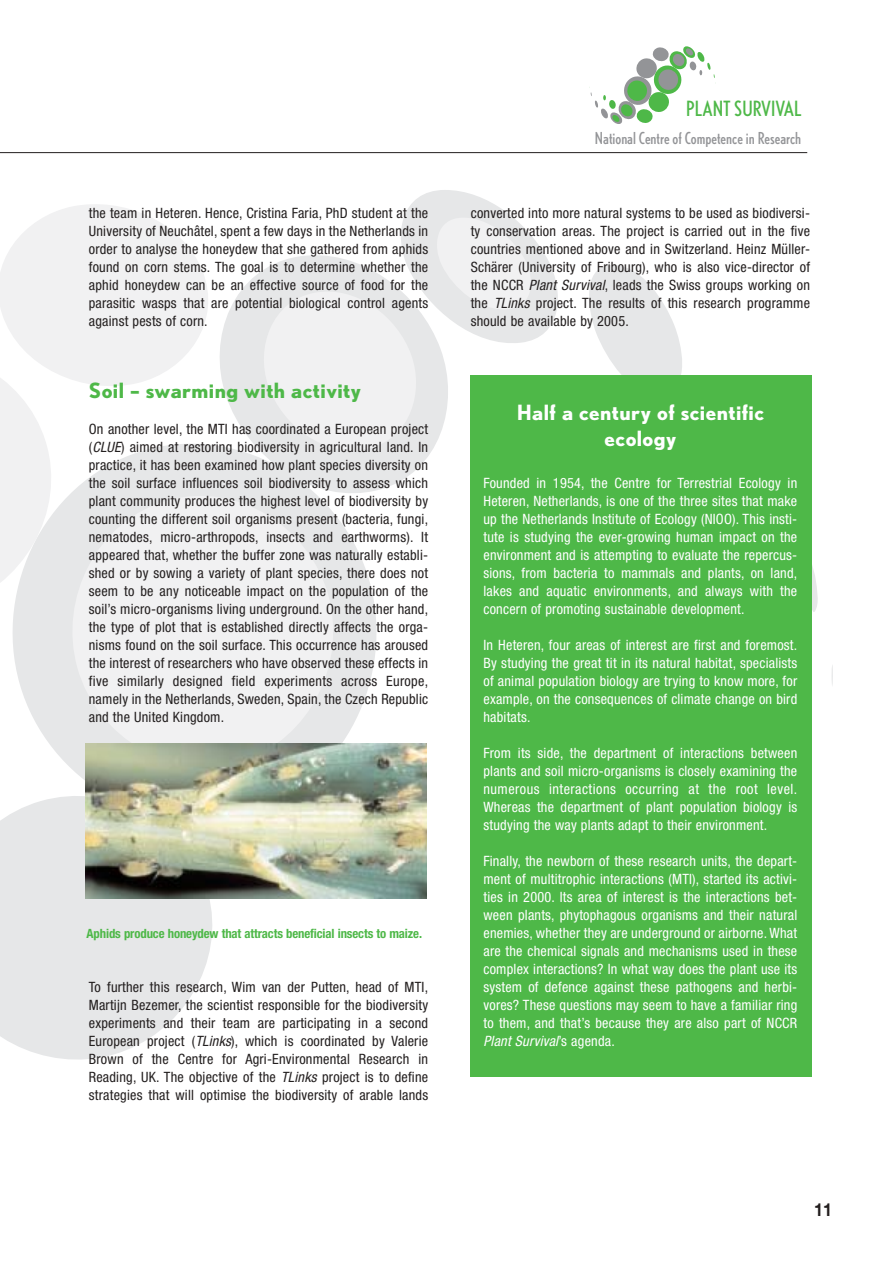
<style>
.page{position:relative;width:893px;height:1263px;background:#fff}
.page>*{position:absolute;margin:0;border:0;box-sizing:border-box;transform-origin:0 0}
.t1{font:700 21px/25.2px "Nobel";letter-spacing:.02em;color:#fff;text-align:center}
.t2{font:700 21px "Nobel";letter-spacing:.02em;color:#4eb848}
.t3{font:condensed 21px "Nobel";color:#4eb848}
.t4{font:700 18px "Helvetica Neue";color:#231f1f;scale:.9 1}
.t5{font:condensed 16.5px "Nobel";color:#939497}
.t6{font:condensed 14.25px/18px "Helvetica Neue";letter-spacing:.015em;color:#231f1f;text-align:justify}
.t7{font:condensed 14.25px/18px "Helvetica Neue";letter-spacing:.015em;color:#fff;text-align:justify}
.t8{font:700 condensed 12.75px "Helvetica Neue";letter-spacing:-.01em;color:#4eb848}
.s1{font-style:italic}
</style>
<div class="page">
<svg style="left:223px;top:276px;width:32px;height:148px;fill:#e6e7e8"></svg>
<svg style="left:811px;top:555px;width:7px;height:61px"></svg>
<svg style="left:831px;top:665px;width:2px;height:20px"></svg>
<svg style="left:255px;top:190px;width:437px;height:294px"></svg>
<svg style="left:223px;top:424px;width:172px;height:320px;fill:#e6e7e8"></svg>
<svg style="left:223px;top:481px;width:124px;height:263px;fill:#f1f1f2"></svg>
<svg style="left:0;top:898px;width:227px;height:162px;fill:#e6e7e8"></svg>
<svg style="left:0;top:204px;width:223px;height:781px"></svg>
<svg style="left:0;top:152px;width:807px;height:2px"></svg>
<svg style="left:589px;top:46px;width:127px;height:78px"></svg>
<div style="left:470px;top:376px;width:341px;height:701px;background:#4eb848"></div>
<img style="left:86px;top:744px;width:340px;height:154px">
<p class="t6" style="left:89px;top:205px;width:341px">the team in Heteren. Hence, Cristina Faria, PhD student at the University of Neuchâtel, spent a few days in the Netherlands in order to analyse the honeydew that she gathered from aphids found on corn stems. The goal is to determine whether the aphid honeydew can be an effective source of food for the parasitic wasps that are potential biological control agents against pests of corn.</p>
<h1 class="t2" style="left:89px;top:383px;width:273px">Soil – swarming with activity</h1>
<p class="t6" style="left:89px;top:421px;width:341px">On another level, the MTI has coordinated a European project (<span class="s1">CLUE</span>) aimed at restoring biodiversity in agricultural land. In practice, it has been examined how plant species diversity on the soil surface influences soil biodiversity to assess which plant community produces the highest level of biodiversity by counting the different soil organisms present (bacteria, fungi, nematodes, micro-arthropods, insects and earthworms). It appeared that, whether the buffer zone was naturally establi&shy;shed or by sowing a variety of plant species, there does not seem to be any noticeable impact on the population of the soil’s micro-organisms living underground. On the other hand, the type of plot that is established directly affects the orga&shy;nisms found on the soil surface. This occurrence has aroused the interest of researchers who have observed these effects in five similarly designed field experiments across Europe, namely in the Netherlands, Sweden, Spain, the Czech Republic and the United Kingdom.</p>
<p class="t8" style="left:87px;top:928px;width:337px">Aphids produce honeydew that attracts beneficial insects to maize.</p>
<p class="t6" style="left:89px;top:979px;width:341px">To further this research, Wim van der Putten, head of MTI, Martijn Bezemer, the scientist responsible for the biodiversity experiments and their team are participating in a second European project (<span class="s1">TLinks</span>), which is coordinated by Valerie Brown of the Centre for Agri-Environmental Research in Reading, UK. The objective of the <span class="s1">TLinks</span> project is to define strategies that will optimise the biodiversity of arable lands</p>
<h1 class="t3" style="left:686px;top:102px;width:117px">PLANT SURVIVAL</h1>
<p class="t5" style="left:595px;top:133px;width:208px">National Centre of Competence in Research</p>
<p class="t6" style="left:470px;top:205px;width:341px">converted into more natural systems to be used as biodiversi&shy;ty conservation areas. The project is carried out in the five countries mentioned above and in Switzerland. Heinz Müller-Schärer (University of Fribourg), who is also vice-director of the NCCR <span class="s1">Plant Survival</span>, leads the Swiss groups working on the <span class="s1">TLinks</span> project. The results of this research programme should be available by 2005.</p>
<h1 class="t1" style="left:516px;top:403px;width:249px">Half a century of scientific ecology</h1>
<p class="t7" style="left:483px;top:475px;width:315px">Founded in 1954, the Centre for Terrestrial Ecology in Heteren, Netherlands, is one of the three sites that make up the Netherlands Institute of Ecology (NIOO). This insti&shy;tute is studying the ever-growing human impact on the environment and is attempting to evaluate the repercus&shy;sions, from bacteria to mammals and plants, on land, lakes and aquatic environments, and always with the concern of promoting sustainable development.</p>
<p class="t7" style="left:483px;top:637px;width:315px">In Heteren, four areas of interest are first and foremost.<br>By studying the great tit in its natural habitat, specialists of animal population biology are trying to know more, for example, on the consequences of climate change on bird habitats.</p>
<p class="t7" style="left:483px;top:745px;width:315px">From its side, the department of interactions between plants and soil micro-organisms is closely examining the numerous interactions occurring at the root level.<br>Whereas the department of plant population biology is studying the way plants adapt to their environment.</p>
<p class="t7" style="left:483px;top:853px;width:315px">Finally, the newborn of these research units, the depart&shy;ment of multitrophic interactions (MTI), started its activi&shy;ties in 2000. Its area of interest is the interactions bet&shy;ween plants, phytophagous organisms and their natural enemies, whether they are underground or airborne. What are the chemical signals and mechanisms used in these complex interactions? In what way does the plant use its system of defence against these pathogens and herbi&shy;vores? These questions may seem to have a familiar ring to them, and that’s because they are also part of NCCR <span class="s1">Plant Survival</span>’s agenda.</p>
<p class="t4" style="left:814px;top:1204px;width:22px">11</p>
</div>
